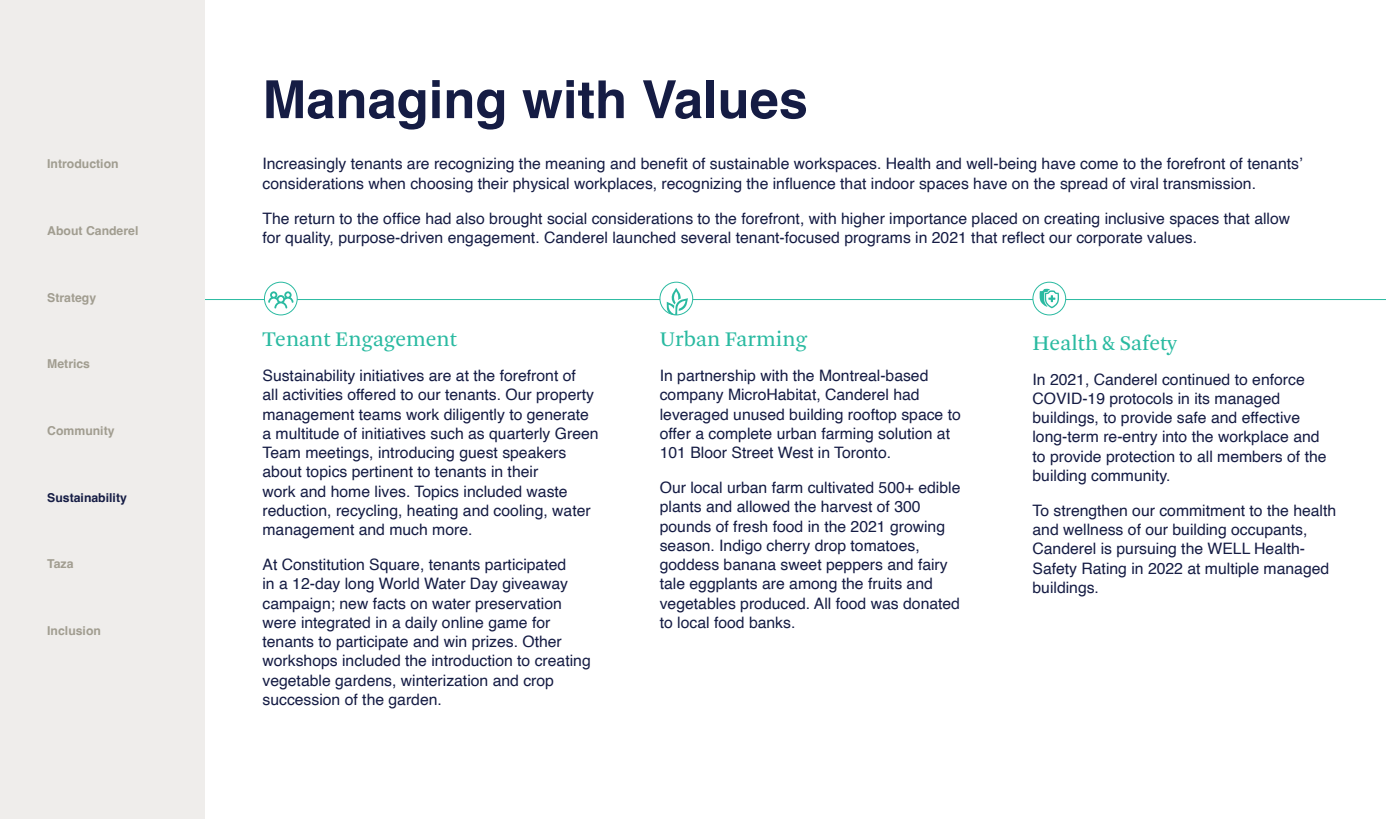
<style>
.page{position:relative;width:1386px;height:819px;background:#fff}
.page>*{position:absolute;margin:0;border:0;box-sizing:border-box;transform-origin:0 0}
.t1{font:700 52.5px "Helvetica";color:#151c44}
.t2{font:21.88px "Arnhem";color:#2abaa1}
.t3{font:15.75px/19.2px "Helvetica";color:#151c44}
.t4{font:700 12.25px "Helvetica";color:#a19d90}
.t5{font:700 12.25px "Helvetica";color:#151c44}
.t6{font:700 12.25px "Helvetica";color:#a09d90}
</style>
<div class="page">
<hr style="left:203px;top:299px;width:1183px;height:1px;background:#2abaa1">
<svg style="left:660px;top:282px;width:33px;height:33px"></svg>
<svg style="left:667px;top:288px;width:21px;height:27px"></svg>
<div style="left:660px;top:282px;width:33px;height:33px;border:1px solid #2abaa1;border-radius:50%"></div>
<svg style="left:264px;top:282px;width:33px;height:33px"></svg>
<svg style="left:268px;top:291px;width:26px;height:18px"></svg>
<div style="left:264px;top:282px;width:34px;height:33px;border:1px solid #2abaa1;border-radius:50%"></div>
<svg style="left:1033px;top:282px;width:33px;height:33px"></svg>
<svg style="left:1039px;top:289px;width:20px;height:19px"></svg>
<div style="left:1033px;top:282px;width:33px;height:33px;border:1px solid #2abaa1;border-radius:50%"></div>
<div style="left:0;top:0;width:205px;height:819px;background:#efedeb"></div>
<p class="t6" style="left:47px;top:157px;width:73px">Introduction</p>
<p class="t4" style="left:47px;top:223px;width:93px">About Canderel</p>
<p class="t4" style="left:47px;top:290px;width:51px">Strategy</p>
<p class="t4" style="left:47px;top:357px;width:44px">Metrics</p>
<p class="t4" style="left:47px;top:423px;width:69px">Community</p>
<p class="t5" style="left:47px;top:490px;width:81px">Sustainability</p>
<p class="t4" style="left:47px;top:556px;width:28px">Taza</p>
<p class="t4" style="left:47px;top:623px;width:55px">Inclusion</p>
<h1 class="t1" style="left:262px;top:68px;width:547px">Managing with Values</h1>
<p class="t3" style="left:262px;top:155px;width:1042px">Increasingly tenants are recognizing the meaning and benefit of sustainable workspaces. Health and well-being have come to the forefront of tenants’ considerations when choosing their physical workplaces, recognizing the influence that indoor spaces have on the spread of viral transmission.</p>
<p class="t3" style="left:262px;top:209px;width:1029px">The return to the office had also brought social considerations to the forefront, with higher importance placed on creating inclusive spaces that allow for quality, purpose-driven engagement. Canderel launched several tenant-focused programs in 2021 that reflect our corporate values.</p>
<h2 class="t2" style="left:262px;top:327px;width:196px">Tenant Engagement</h2>
<p class="t3" style="left:262px;top:367px;width:338px">Sustainability initiatives are at the forefront of<br>all activities offered to our tenants. Our property management teams work diligently to generate a multitude of initiatives such as quarterly Green Team meetings, introducing guest speakers about topics pertinent to tenants in their<br>work and home lives. Topics included waste reduction, recycling, heating and cooling, water management and much more.</p>
<p class="t3" style="left:262px;top:556px;width:330px">At Constitution Square, tenants participated<br>in a 12-day long World Water Day giveaway campaign; new facts on water preservation were integrated in a daily online game for tenants to participate and win prizes. Other workshops included the introduction to creating vegetable gardens, winterization and crop succession of the garden.</p>
<h2 class="t2" style="left:660px;top:327px;width:149px">Urban Farming</h2>
<p class="t3" style="left:660px;top:367px;width:303px">In partnership with the Montreal-based company MicroHabitat, Canderel had leveraged unused building rooftop space to offer a complete urban farming solution at 101 Bloor Street West in Toronto.</p>
<p class="t3" style="left:660px;top:479px;width:302px">Our local urban farm cultivated 500+ edible plants and allowed the harvest of 300 pounds of fresh food in the 2021 growing season. Indigo cherry drop tomatoes, goddess banana sweet peppers and fairy tale eggplants are among the fruits and vegetables produced. All food was donated to local food banks.</p>
<h2 class="t2" style="left:1032px;top:331px;width:146px">Health &amp; Safety</h2>
<p class="t3" style="left:1032px;top:370px;width:296px">In 2021, Canderel continued to enforce COVID-19 protocols in its managed buildings, to provide safe and effective long-term re-entry into the workplace and to provide protection to all members of the building community.</p>
<p class="t3" style="left:1032px;top:501px;width:305px">To strengthen our commitment to the health and wellness of our building occupants, Canderel is pursuing the WELL Health-Safety Rating in 2022 at multiple managed buildings.</p>
</div>
